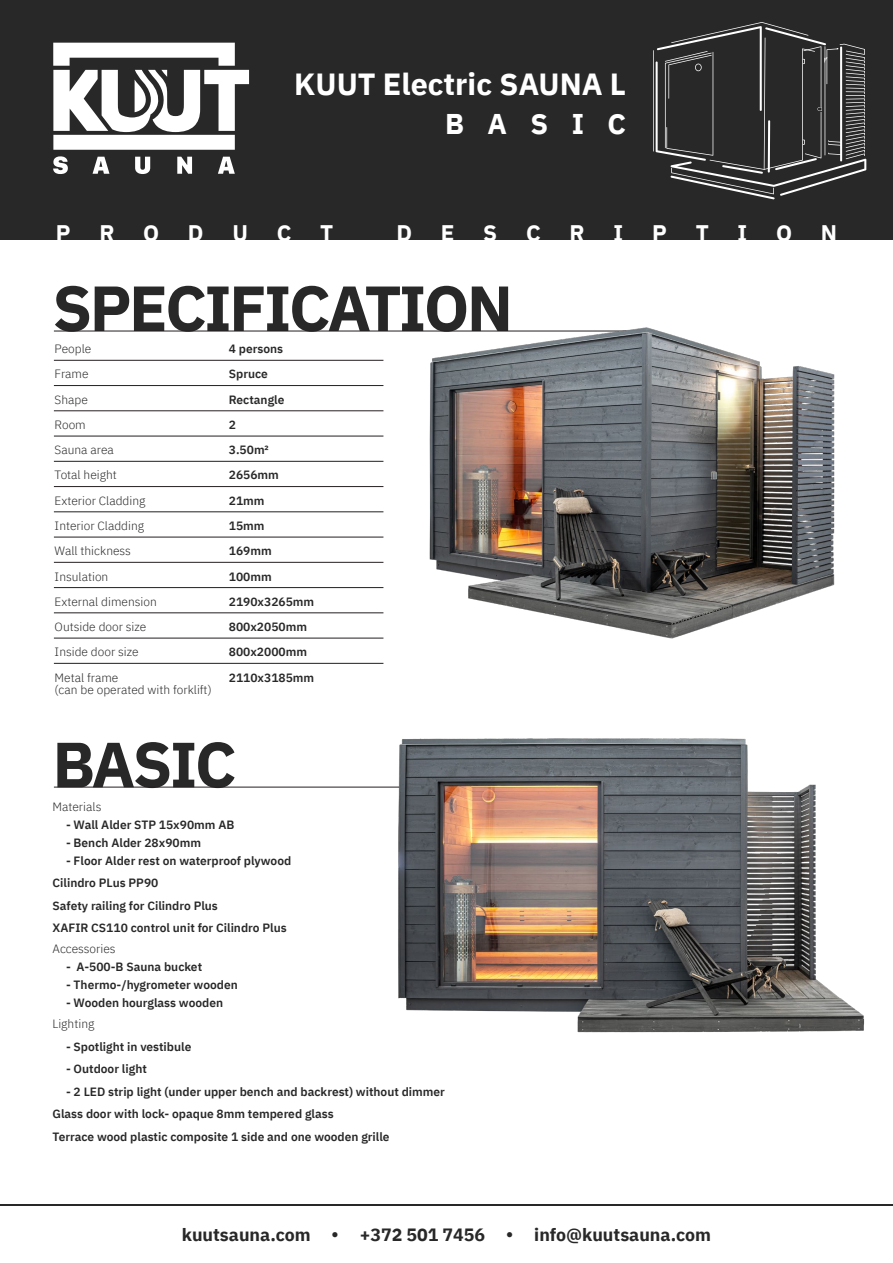
<style>
.page{position:relative;width:893px;height:1263px;background:#fff}
.page>*{position:absolute;margin:0;border:0;box-sizing:border-box;transform-origin:0 0}
.t1{font:700 63.75px "IBM Plex Sans";letter-spacing:-.04em;color:#292829}
.t2{font:700 30.45px "IBM Plex Sans";color:#fff}
.t3{font:700 28.5px "IBM Plex Sans";letter-spacing:.825em;color:#fff}
.t4{font:700 22.5px "IBM Plex Sans";color:#fff}
.t5{font:700 17.7px "IBM Plex Sans";color:#292829}
.t6{font:600 12px/22.5px "IBM Plex Sans";color:#292829}
.t7{font:300 12px "IBM Plex Sans";color:#292829}
.s1{font-family:"Helvetica";font-size:11.85px}
</style>
<div class="page">
<div style="left:0;top:0;width:893px;height:240px;background:#292829"></div>
<hr style="left:0;top:1204px;width:893px;height:2px;background:#292829">
<div style="left:53px;top:135px;width:182px;height:15px;background:#fff"></div>
<svg style="left:53px;top:156px;width:15px;height:18px"></svg>
<svg style="left:93px;top:157px;width:16px;height:17px"></svg>
<svg style="left:135px;top:157px;width:15px;height:17px"></svg>
<svg style="left:177px;top:157px;width:15px;height:17px"></svg>
<svg style="left:218px;top:157px;width:17px;height:17px"></svg>
<svg style="left:53px;top:43px;width:196px;height:89px"></svg>
<hr style="left:54px;top:360px;width:329px;height:1px;background:#241f21">
<hr style="left:54px;top:461px;width:329px;height:1px;background:#241f21">
<hr style="left:54px;top:562px;width:329px;height:1px;background:#241f21">
<hr style="left:54px;top:410px;width:329px;height:1px;background:#241f21">
<hr style="left:54px;top:512px;width:329px;height:1px;background:#241f21">
<hr style="left:54px;top:613px;width:329px;height:1px;background:#241f21">
<hr style="left:54px;top:638px;width:329px;height:1px;background:#241f21">
<hr style="left:54px;top:385px;width:329px;height:1px;background:#241f21">
<hr style="left:54px;top:486px;width:329px;height:1px;background:#241f21">
<hr style="left:54px;top:587px;width:329px;height:1px;background:#241f21">
<hr style="left:54px;top:436px;width:329px;height:1px;background:#241f21">
<hr style="left:54px;top:537px;width:329px;height:1px;background:#241f21">
<hr style="left:54px;top:663px;width:329px;height:1px;background:#241f21">
<hr style="left:54px;top:331px;width:594px;height:1px;background:#241f21">
<hr style="left:54px;top:787px;width:486px;height:1px;background:#241f21">
<img style="left:404px;top:327px;width:431px;height:312px">
<img style="left:362px;top:738px;width:503px;height:295px">
<svg style="left:653px;top:22px;width:213px;height:177px"></svg>
<h2 class="t2" style="left:294px;top:60px;width:333px">KUUT Electric SAUNA L</h2>
<h3 class="t3" style="left:445px;top:102px;width:182px">BASIC</h3>
<h3 class="t4" style="left:56px;top:215px;width:16px">P</h3>
<h3 class="t4" style="left:99px;top:215px;width:17px">R</h3>
<h3 class="t4" style="left:143px;top:215px;width:18px">O</h3>
<h3 class="t4" style="left:188px;top:215px;width:17px">D</h3>
<h3 class="t4" style="left:232px;top:215px;width:17px">U</h3>
<h3 class="t4" style="left:277px;top:215px;width:16px">C</h3>
<h3 class="t4" style="left:320px;top:215px;width:15px">T</h3>
<h3 class="t4" style="left:396px;top:215px;width:17px">D</h3>
<h3 class="t4" style="left:441px;top:215px;width:15px">E</h3>
<h3 class="t4" style="left:483px;top:215px;width:16px">S</h3>
<h3 class="t4" style="left:526px;top:215px;width:16px">C</h3>
<h3 class="t4" style="left:570px;top:215px;width:17px">R</h3>
<h3 class="t4" style="left:614px;top:215px;width:11px">I</h3>
<h3 class="t4" style="left:652px;top:215px;width:16px">P</h3>
<h3 class="t4" style="left:696px;top:215px;width:15px">T</h3>
<h3 class="t4" style="left:737px;top:215px;width:11px">I</h3>
<h3 class="t4" style="left:776px;top:215px;width:18px">O</h3>
<h3 class="t4" style="left:821px;top:215px;width:18px">N</h3>
<h1 class="t1" style="left:52px;top:258px;width:462px">SPECIFICATION</h1>
<p class="t7" style="left:55px;top:340px;width:38px">People</p>
<p class="t6" style="left:229px;top:336px;width:56px">4 persons</p>
<p class="t7" style="left:55px;top:365px;width:36px">Frame</p>
<p class="t6" style="left:229px;top:362px;width:41px">Spruce</p>
<p class="t7" style="left:55px;top:390px;width:35px">Shape</p>
<p class="t6" style="left:229px;top:387px;width:57px">Rectangle</p>
<p class="t7" style="left:55px;top:415px;width:33px">Room</p>
<p class="t6" style="left:229px;top:412px;width:9px">2</p>
<p class="t7" style="left:55px;top:441px;width:61px">Sauna area</p>
<p class="t6" style="left:229px;top:438px;width:41px">3.50m²</p>
<p class="t7" style="left:55px;top:466px;width:64px">Total height</p>
<p class="t6" style="left:229px;top:463px;width:52px">2656mm</p>
<p class="t7" style="left:55px;top:491px;width:92px">Exterior Cladding</p>
<p class="t6" style="left:229px;top:488px;width:37px">21mm</p>
<p class="t7" style="left:55px;top:517px;width:91px">Interior Cladding</p>
<p class="t6" style="left:229px;top:513px;width:37px">15mm</p>
<p class="t7" style="left:55px;top:542px;width:78px">Wall thickness</p>
<p class="t6" style="left:229px;top:539px;width:44px">169mm</p>
<p class="t7" style="left:55px;top:567px;width:55px">Insulation</p>
<p class="t6" style="left:229px;top:564px;width:44px">100mm</p>
<p class="t7" style="left:55px;top:592px;width:104px">External dimension</p>
<p class="t6" style="left:229px;top:589px;width:87px">2190x3265mm</p>
<p class="t7" style="left:55px;top:618px;width:93px">Outside door size</p>
<p class="t6" style="left:229px;top:615px;width:80px">800x2050mm</p>
<p class="t7" style="left:55px;top:643px;width:85px">Inside door size</p>
<p class="t6" style="left:229px;top:640px;width:80px">800x2000mm</p>
<p class="t7" style="left:55px;top:668px;width:65px">Metal frame</p>
<p class="t6" style="left:229px;top:665px;width:87px">2110x3185mm</p>
<p class="t7" style="left:55px;top:681px;width:159px">(can be operated with forklift)</p>
<h1 class="t1" style="left:52px;top:714px;width:185px">BASIC</h1>
<p class="t7" style="left:52px;top:797px;width:50px">Materials</p>
<p class="t6" style="left:66px;top:812px;width:170px">- Wall Alder STP 15x90mm AB</p>
<p class="t6" style="left:66px;top:830px;width:137px">- Bench Alder 28x90mm</p>
<p class="t6" style="left:52px;top:848px;width:240px;text-indent:14px">- Floor Alder rest on waterproof plywood Cilindro PLus PP90<br>Safety railing for Cilindro Plus<br>XAFIR CS110 control unit for Cilindro Plus</p>
<p class="t7" style="left:52px;top:940px;width:65px">Accessories</p>
<p class="t6" style="left:66px;top:955px;width:138px">- A-500-B Sauna bucket</p>
<p class="t6" style="left:66px;top:973px;width:173px">- Thermo-/hygrometer wooden</p>
<p class="t6" style="left:66px;top:991px;width:159px">- Wooden hourglass wooden</p>
<p class="t7" style="left:52px;top:1015px;width:43px">Lighting</p>
<p class="t6" style="left:66px;top:1034px;width:127px">- Spotlight in vestibule</p>
<p class="t6" style="left:66px;top:1057px;width:82px">- Outdoor light</p>
<p class="t6" style="left:52px;top:1079px;width:394px;text-indent:14px">- 2 LED strip light (under upper bench and backrest) without dimmer<br>Glass door with lock- opaque 8mm tempered glass<br>Terrace wood plastic composite 1 side and one wooden grille</p>
<h3 class="t5" style="left:182px;top:1220px;width:531px">kuutsauna.com <span class="s1">●</span> +372 501 7456 <span class="s1">●</span> info@kuutsauna.com</h3>
</div>
